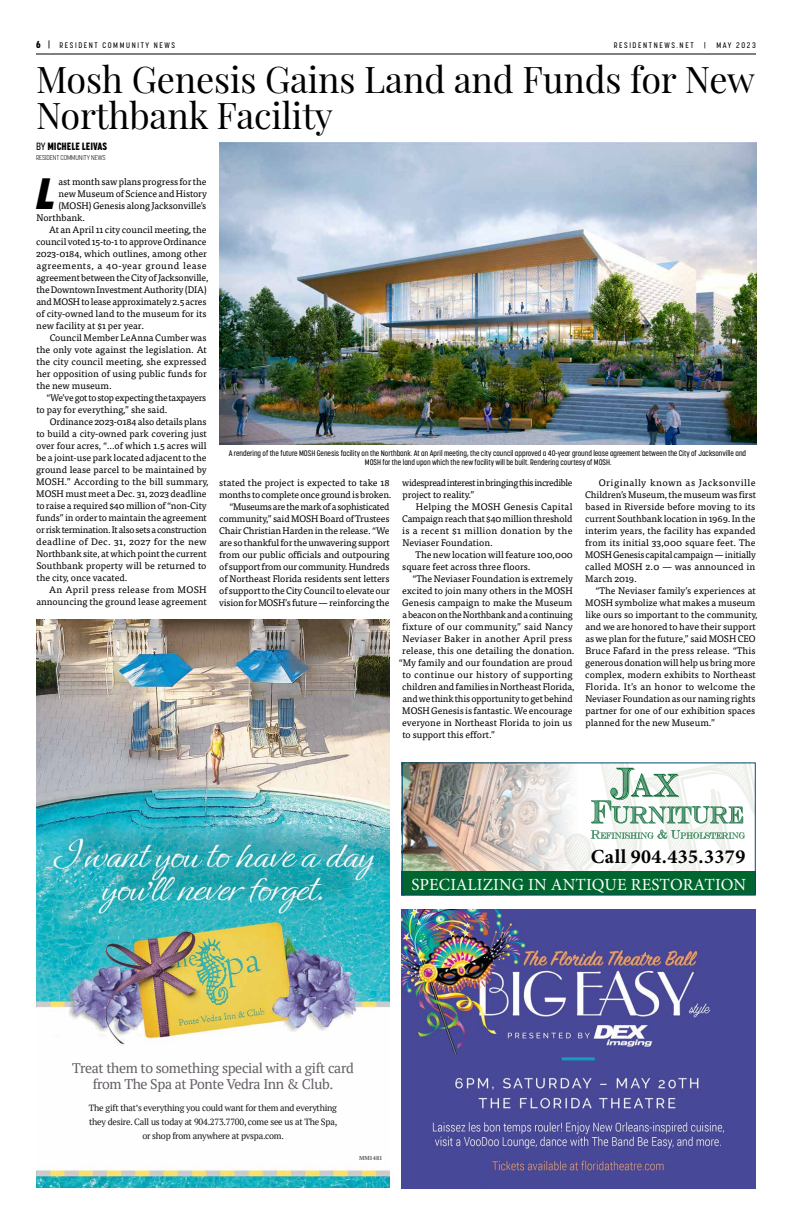
<style>
.page{position:relative;width:792px;height:1224px;background:#fff}
.page>*{position:absolute;margin:0;border:0;box-sizing:border-box;transform-origin:0 0}
.t1{font:italic 800 43.5px "Korolev";color:#000}
.t2{font:36px/36px "Playfair Display";letter-spacing:-.005em;color:#000}
.t3{font:700 20px "Minion Pro";letter-spacing:.02em;color:#000}
.t4{font:17px "Minion Pro";letter-spacing:.01em;color:#fff}
.t5{font:14px/16.8px "PT Serif";letter-spacing:-.025em;color:#655e66;text-align:center}
.t6{font:800 10.5px "Korolev Condensed";color:#000}
.t7{font:9.5px/12px "Tisa Pro";letter-spacing:-.005em;color:#000;text-align:justify}
.t8{font:9.5px "Tisa Pro";letter-spacing:-.025em;color:#000}
.t9{font:9.5px/12px "Tisa Pro";letter-spacing:-.04em;color:#000}
.t10{font:9.5px "Tisa Pro";letter-spacing:.02em;color:#000}
.t11{font:9.5px "Tisa Pro";letter-spacing:-.03em;color:#000}
.t12{font:9.5px "Tisa Pro";letter-spacing:.015em;color:#000}
.t13{font:9.5px "Tisa Pro";letter-spacing:.025em;color:#000}
.t14{font:9.5px "Tisa Pro";letter-spacing:.04em;color:#000}
.t15{font:9.5px "Tisa Pro";letter-spacing:.03em;color:#000}
.t16{font:9px/14px "PT Serif";letter-spacing:-.025em;color:#171517;text-align:center}
.t17{font:500 8px/9px "Korolev Condensed";color:#000;text-align:center}
.t18{font:500 8px "Korolev Condensed";letter-spacing:.2em;color:#000}
.t19{font:300 7px "Korolev Condensed";color:#000}
.t20{font:700 5.7px "PT Serif";color:#58595b}
.s1{font-weight:800;font-size:10px}
.s2{font-size:10px}
.s3{font-weight:500}
</style>
<div class="page">
<hr style="left:36px;top:54px;width:720px;height:1px;background:#000">
<img style="left:36px;top:620px;width:354px;height:568px">
<img style="left:219px;top:143px;width:537px;height:302px">
<img style="left:402px;top:909px;width:354px;height:279px">
<img style="left:404px;top:764px;width:160px;height:107px">
<div style="left:402px;top:871px;width:354px;height:24px;background:#00652e"></div>
<svg style="left:564px;top:764px;width:190px;height:107px"></svg>
<div style="left:402px;top:762px;width:354px;height:134px;border:1px solid #004a6e"></div>
<p class="t18" style="left:36px;top:41px;width:141px"><span class="s1">6</span> <span class="s2">|</span> RESIDENT COMMUNITY NEWS</p>
<p class="t18" style="left:614px;top:41px;width:81px">RESIDENTNEWS.NET</p>
<p class="t17" style="left:704px;top:41px;width:3px">|</p>
<p class="t17" style="left:717px;top:41px;width:41px">MAY 2023</p>
<h2 class="t2" style="left:36px;top:59px;width:721px">Mosh Genesis Gains Land and Funds for New<br>Northbank Facility</h2>
<p class="t6" style="left:36px;top:140px;width:73px"><span class="s3">BY</span> MICHELE LEIVAS</p>
<p class="t19" style="left:36px;top:153px;width:71px">RESIDENT COMMUNITY NEWS</p>
<h1 class="t1" style="left:36px;top:166px;width:21px">L</h1>
<p class="t7" style="left:59px;top:175px;width:149px">ast month saw plans progress for the</p>
<p class="t7" style="left:59px;top:187px;width:150px">new Museum of Science and History</p>
<p class="t7" style="left:58px;top:199px;width:150px">(MOSH) Genesis along Jacksonville’s</p>
<p class="t7" style="left:36px;top:211px;width:50px">Northbank.</p>
<p class="t7" style="left:49px;top:223px;width:159px">At an April 11 city council meeting, the</p>
<p class="t7" style="left:36px;top:235px;width:172px">council voted 15-to-1 to approve Ordinance</p>
<p class="t7" style="left:36px;top:247px;width:172px">2023-0184, which outlines, among other</p>
<p class="t14" style="left:36px;top:259px;width:172px">agreements, a 40-year ground lease</p>
<p class="t7" style="left:36px;top:271px;width:174px">agreement between the City of Jacksonville,</p>
<p class="t7" style="left:36px;top:283px;width:172px">the Downtown Investment Authority (DIA)</p>
<p class="t7" style="left:36px;top:295px;width:172px">and MOSH to lease approximately 2.5 acres</p>
<p class="t7" style="left:36px;top:307px;width:172px">of city-owned land to the museum for its</p>
<p class="t7" style="left:36px;top:319px;width:109px">new facility at $1 per year.</p>
<p class="t7" style="left:50px;top:331px;width:158px">Council Member LeAnna Cumber was</p>
<p class="t7" style="left:36px;top:343px;width:172px">the only vote against the legislation. At</p>
<p class="t7" style="left:36px;top:355px;width:172px">the city council meeting, she expressed</p>
<p class="t7" style="left:36px;top:367px;width:172px">her opposition of using public funds for</p>
<p class="t7" style="left:36px;top:379px;width:77px">the new museum.</p>
<p class="t8" style="left:46px;top:391px;width:161px">“We’ve got to stop expecting the taxpayers</p>
<p class="t7" style="left:36px;top:403px;width:133px">to pay for everything,” she said.</p>
<p class="t7" style="left:50px;top:415px;width:158px">Ordinance 2023-0184 also details plans</p>
<p class="t7" style="left:36px;top:427px;width:172px">to build a city-owned park covering just</p>
<p class="t7" style="left:36px;top:439px;width:172px">over four acres, “…of which 1.5 acres will</p>
<p class="t7" style="left:36px;top:451px;width:172px">be a joint-use park located adjacent to the</p>
<p class="t7" style="left:36px;top:463px;width:172px">ground lease parcel to be maintained by</p>
<p class="t7" style="left:36px;top:475px;width:174px">MOSH.” According to the bill summary,</p>
<p class="t7" style="left:36px;top:487px;width:172px">MOSH must meet a Dec. 31, 2023 deadline</p>
<p class="t7" style="left:36px;top:499px;width:172px">to raise a required $40 million of “non-City</p>
<p class="t7" style="left:36px;top:511px;width:172px">funds” in order to maintain the agreement</p>
<p class="t11" style="left:36px;top:523px;width:172px">or risk termination. It also sets a construction</p>
<p class="t15" style="left:36px;top:535px;width:172px">deadline of Dec. 31, 2027 for the new</p>
<p class="t7" style="left:36px;top:547px;width:172px">Northbank site, at which point the current</p>
<p class="t7" style="left:36px;top:559px;width:172px">Southbank property will be returned to</p>
<p class="t7" style="left:36px;top:571px;width:93px">the city, once vacated.</p>
<p class="t10" style="left:49px;top:583px;width:159px">An April press release from MOSH</p>
<p class="t7" style="left:36px;top:595px;width:172px">announcing the ground lease agreement</p>
<p class="t17" style="left:229px;top:449px;width:519px">A rendering of the future MOSH Genesis facility on the Northbank. At an April meeting, the city council approved a 40-year ground lease agreement between the City of Jacksonville and<br>MOSH for the land upon which the new facility will be built. Rendering courtesy of MOSH.</p>
<p class="t7" style="left:219px;top:476px;width:174px;text-align:right">stated the project is expected to take 18 months to complete once ground is broken. “Museums are the mark of a sophisticated community,” said MOSH Board of Trustees Chair Christian Harden in the release. “We are so thankful for the unwavering support from our public officials and outpouring of support from our community. Hundreds of Northeast Florida residents sent letters of support to the City Council to elevate our vision for MOSH’s future — reinforcing the</p>
<p class="t9" style="left:402px;top:476px;width:172px">widespread interest in bringing this incredible project to reality.”</p>
<p class="t7" style="left:585px;top:476px;width:172px;text-indent:14px">Originally known as Jacksonville Children’s Museum, the museum was first based in Riverside before moving to its current Southbank location in 1969. In the interim years, the facility has expanded from its initial 33,000 square feet. The MOSH Genesis capital campaign — initially called MOSH 2.0 — was announced in March 2019.</p>
<p class="t7" style="left:585px;top:584px;width:174px;text-align:left;text-indent:10px">“The Neviaser family’s experiences at MOSH symbolize what makes a museum like ours so important to the community, and we are honored to have their support as we plan for the future,” said MOSH CEO Bruce Fafard in the press release. “This generous donation will help us bring more complex, modern exhibits to Northeast Florida. It’s an honor to welcome the Neviaser Foundation as our naming rights partner for one of our exhibition spaces planned for the new Museum.”</p>
<p class="t7" style="left:402px;top:500px;width:172px;text-indent:14px">Helping the MOSH Genesis Capital Campaign reach that $40 million threshold is a recent $1 million donation by the Neviaser Foundation.</p>
<p class="t7" style="left:402px;top:548px;width:172px;text-indent:13px">The new location will feature 100,000 square feet across three floors.</p>
<p class="t7" style="left:412px;top:572px;width:162px">“The Neviaser Foundation is extremely</p>
<p class="t7" style="left:402px;top:584px;width:172px">excited to join many others in the MOSH</p>
<p class="t7" style="left:402px;top:596px;width:172px">Genesis campaign to make the Museum</p>
<p class="t8" style="left:402px;top:607px;width:172px">a beacon on the Northbank and a continuing</p>
<p class="t12" style="left:402px;top:619px;width:172px">fixture of our community,” said Nancy</p>
<p class="t10" style="left:402px;top:631px;width:171px">Neviaser Baker in another April press</p>
<p class="t7" style="left:402px;top:644px;width:174px">release, this one detailing the donation.</p>
<p class="t7" style="left:399px;top:656px;width:175px">“My family and our foundation are proud</p>
<p class="t13" style="left:402px;top:667px;width:172px">to continue our history of supporting</p>
<p class="t7" style="left:402px;top:680px;width:174px">children and families in Northeast Florida,</p>
<p class="t7" style="left:402px;top:692px;width:172px">and we think this opportunity to get behind</p>
<p class="t7" style="left:402px;top:704px;width:172px">MOSH Genesis is fantastic. We encourage</p>
<p class="t7" style="left:402px;top:716px;width:172px">everyone in Northeast Florida to join us</p>
<p class="t7" style="left:402px;top:728px;width:94px">to support this effort.”</p>
<h3 class="t3" style="left:591px;top:843px;width:156px">Call 904.435.3379</h3>
<h3 class="t4" style="left:411px;top:873px;width:336px">SPECIALIZING IN ANTIQUE RESTORATION</h3>
<h3 class="t5" style="left:72px;top:1059px;width:283px">Treat them to something special with a gift card from The Spa at Ponte Vedra Inn &amp; Club.</h3>
<p class="t16" style="left:89px;top:1101px;width:250px">The gift that’s everything you could want for them and everything they desire. Call us today at 904.273.7700, come see us at The Spa, or shop from anywhere at pvspa.com.</p>
<p class="t20" style="left:359px;top:1154px;width:25px">MM1481</p>
</div>
